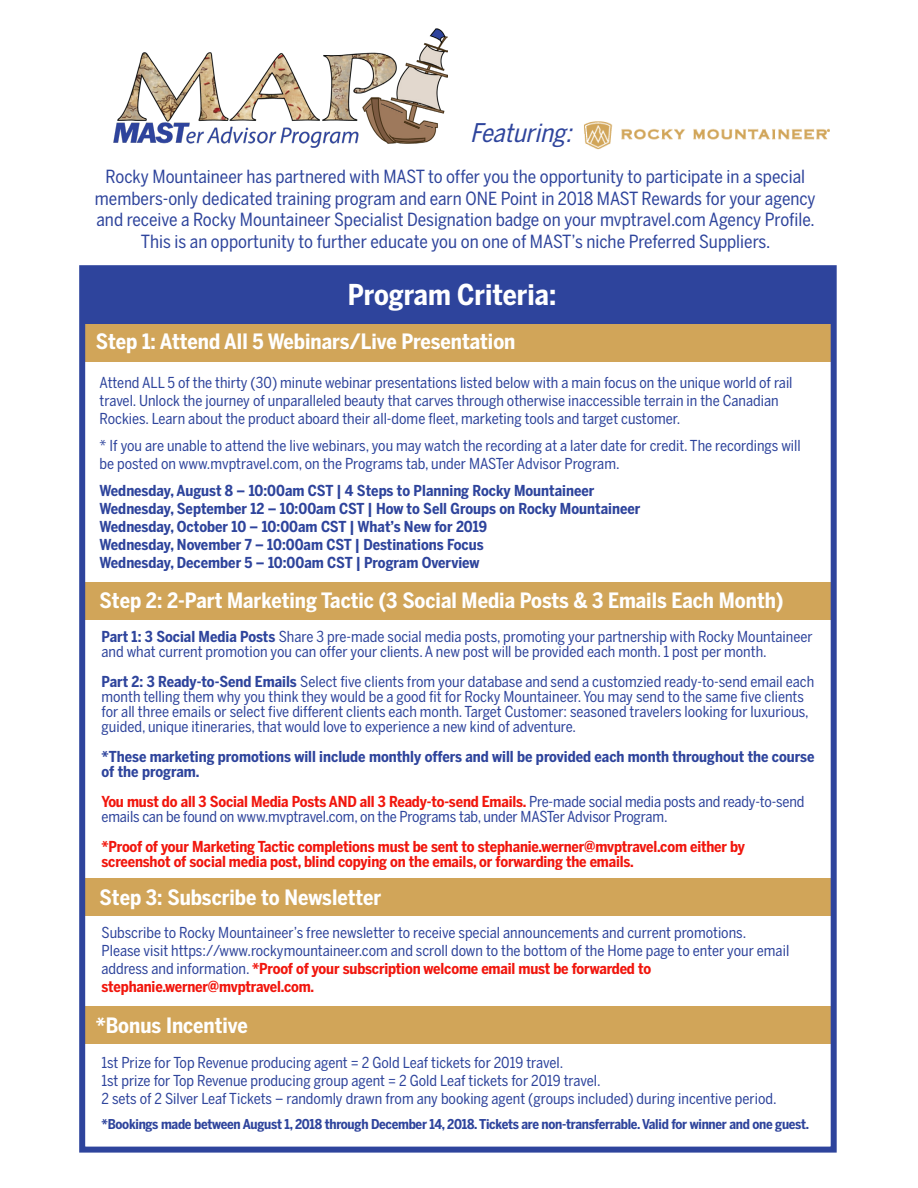
<style>
.page{position:relative;width:918px;height:1188px;background:#fff}
.page>*{position:absolute;margin:0;border:0;box-sizing:border-box;transform-origin:0 0}
.t1{font:700 28.5px "Benton Sans Cond";color:#fff}
.t2{font:italic 25.5px "Benton Sans Cond";color:#2e449c}
.t3{font:700 21px "Benton Sans Cond";color:#fff}
.t4{font:18px/21.6px "Benton Sans Cond";color:#2e449c;text-align:center}
.t5{font:15px/18px "Benton Sans Cond";color:#2e449c}
.t6{font:700 15px/15px "Benton Sans Cond";color:#2e449c}
.t7{font:700 15px/15px "Benton Sans Cond";letter-spacing:-.01em;color:#f1160d}
.t8{font:700 13.5px "Benton Sans Cond";letter-spacing:-.02em;color:#2e449c}
.s1{font-weight:700}
.s2{font-weight:700;color:#f1160d}
</style>
<div class="page">
<img style="left:113px;top:28px;width:335px;height:120px">
<div style="left:82px;top:267px;width:752px;height:57px;background:#2e449c"></div>
<div style="left:82px;top:324px;width:752px;height:38px;background:#d1a559"></div>
<div style="left:84px;top:582px;width:752px;height:38px;background:#d1a559"></div>
<div style="left:84px;top:879px;width:752px;height:37px;background:#d1a559"></div>
<div style="left:82px;top:1006px;width:752px;height:38px;background:#d1a559"></div>
<div style="left:79px;top:265px;width:758px;height:888px;border:6px solid #2e449c"></div>
<img style="left:584px;top:121px;width:246px;height:29px">
<p class="t2" style="left:470px;top:118px;width:110px">Featuring:</p>
<p class="t4" style="left:95px;top:166px;width:722px">Rocky Mountaineer has partnered with MAST to offer you the opportunity to participate in a special members-only dedicated training program and earn ONE Point in 2018 MAST Rewards for your agency and receive a Rocky Mountaineer Specialist Designation badge on your mvptravel.com Agency Profile.<br>This is an opportunity to further educate you on one of MAST’s niche Preferred Suppliers.</p>
<p class="t1" style="left:348px;top:277px;width:210px">Program Criteria:</p>
<p class="t3" style="left:96px;top:329px;width:421px">Step 1: Attend All 5 Webinars/Live Presentation</p>
<p class="t5" style="left:100px;top:373px;width:694px">Attend ALL 5 of the thirty (30) minute webinar presentations listed below with a main focus on the unique world of rail travel. Unlock the journey of unparalleled beauty that carves through otherwise inaccessible terrain in the Canadian<br>Rockies. Learn about the product aboard their all-dome fleet, marketing tools and target customer.</p>
<p class="t5" style="left:100px;top:436px;width:703px">* If you are unable to attend the live webinars, you may watch the recording at a later date for credit. The recordings will be posted on www.mvptravel.com, on the Programs tab, under MASTer Advisor Program.</p>
<p class="t6" style="left:100px;top:483px;width:496px">Wednesday, August 8 – 10:00am CST | 4 Steps to Planning Rocky Mountaineer</p>
<p class="t6" style="left:100px;top:501px;width:542px">Wednesday, September 12 – 10:00am CST | How to Sell Groups on Rocky Mountaineer</p>
<p class="t6" style="left:100px;top:519px;width:389px">Wednesday, October 10 – 10:00am CST | What’s New for 2019</p>
<p class="t6" style="left:100px;top:537px;width:386px">Wednesday, November 7 – 10:00am CST | Destinations Focus</p>
<p class="t6" style="left:100px;top:555px;width:381px">Wednesday, December 5 – 10:00am CST | Program Overview</p>
<p class="t3" style="left:100px;top:588px;width:685px">Step 2: 2-Part Marketing Tactic (3 Social Media Posts &amp; 3 Emails Each Month)</p>
<p class="t5" style="left:102px;top:629px;width:713px;line-height:15px"><span class="s1">Part 1: 3 Social Media Posts</span> Share 3 pre-made social media posts, promoting your partnership with Rocky Mountaineer and what current promotion you can offer your clients. A new post will be provided each month. 1 post per month.</p>
<p class="t5" style="left:102px;top:674px;width:714px;line-height:15px"><span class="s1">Part 2: 3 Ready-to-Send Emails</span> Select five clients from your database and send a customzied ready-to-send email each month telling them why you think they would be a good fit for Rocky Mountaineer. You may send to the same five clients for all three emails or select five different clients each month. Target Customer: seasoned travelers looking for luxurious, guided, unique itineraries, that would love to experience a new kind of adventure.</p>
<p class="t6" style="left:102px;top:749px;width:715px">*These marketing promotions will include monthly offers and will be provided each month throughout the course of the program.</p>
<p class="t5" style="left:102px;top:794px;width:704px;line-height:15px"><span class="s2">You must do all 3 Social Media Posts AND all 3 Ready-to-send Emails.</span> Pre-made social media posts and ready-to-send emails can be found on www.mvptravel.com, on the Programs tab, under MASTer Advisor Program.</p>
<p class="t7" style="left:102px;top:839px;width:645px">*Proof of your Marketing Tactic completions must be sent to stephanie.werner@mvptravel.com either by screenshot of social media post, blind copying on the emails, or forwarding the emails.</p>
<p class="t3" style="left:100px;top:885px;width:283px">Step 3: Subscribe to Newsletter</p>
<p class="t5" style="left:102px;top:924px;width:689px">Subscribe to Rocky Mountaineer’s free newsletter to receive special announcements and current promotions.<br>Please visit https://www.rockymountaineer.com and scroll down to the bottom of the Home page to enter your email address and information. <span class="s2">*Proof of your subscription welcome email must be forwarded to stephanie.werner@mvptravel.com.</span></p>
<p class="t3" style="left:96px;top:1013px;width:154px">*Bonus Incentive</p>
<p class="t5" style="left:102px;top:1053px;width:463px">1st Prize for Top Revenue producing agent = 2 Gold Leaf tickets for 2019 travel.</p>
<p class="t5" style="left:102px;top:1071px;width:501px">1st prize for Top Revenue producing group agent = 2 Gold Leaf tickets for 2019 travel.</p>
<p class="t5" style="left:102px;top:1089px;width:677px">2 sets of 2 Silver Leaf Tickets – randomly drawn from any booking agent (groups included) during incentive period.</p>
<p class="t8" style="left:102px;top:1117px;width:709px">*Bookings made between August 1, 2018 through December 14, 2018. Tickets are non-transferrable. Valid for winner and one guest.</p>
</div>
